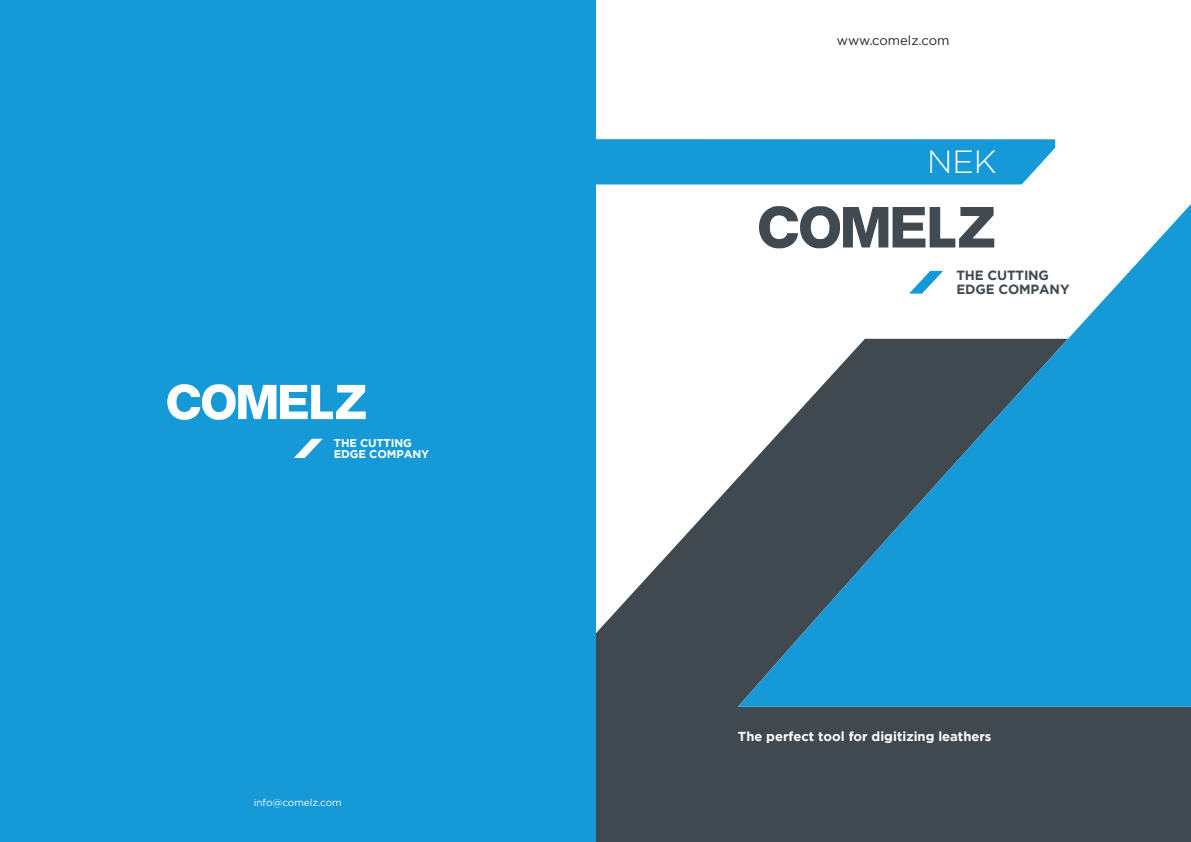
<style>
.page{position:relative;width:1191px;height:842px;background:#fff}
.page>*{position:absolute;margin:0;border:0;box-sizing:border-box;transform-origin:0 0}
.t1{font:300 32px "Gotham";color:#fff}
.t2{font:700 13.3px/13.3px "Gotham";letter-spacing:-.01em;color:#424a51}
.t3{font:700 13px "Gotham";color:#fff}
.t4{font:13px "Gotham";color:#231f20}
.t5{font:700 11.2px/11.2px "Gotham";letter-spacing:-.01em;color:#fff}
.t6{font:10px "Gotham";color:#fff}
</style>
<div class="page">
<div style="left:595px;top:139px;width:460px;height:45px;background:#1599d7"></div>
<svg style="left:775px;top:204px;width:416px;height:135px"></svg>
<svg style="left:595px;top:339px;width:596px;height:503px;fill:#414950"></svg>
<div style="left:0;top:0;width:595px;height:842px;background:#1599d7"></div>
<svg style="left:909px;top:271px;width:34px;height:23px"></svg>
<svg style="left:759px;top:206px;width:235px;height:42px"></svg>
<svg style="left:294px;top:439px;width:29px;height:19px"></svg>
<svg style="left:167px;top:384px;width:199px;height:36px"></svg>
<p class="t5" style="left:334px;top:437px;width:97px">THE CUTTING<br>EDGE COMPANY</p>
<p class="t6" style="left:254px;top:797px;width:90px">info@comelz.com</p>
<p class="t4" style="left:837px;top:34px;width:114px">www.comelz.com</p>
<h1 class="t1" style="left:927px;top:144px;width:71px">NEK</h1>
<p class="t2" style="left:956px;top:269px;width:114px">THE CUTTING<br>EDGE COMPANY</p>
<p class="t3" style="left:738px;top:729px;width:255px">The perfect tool for digitizing leathers</p>
</div>
